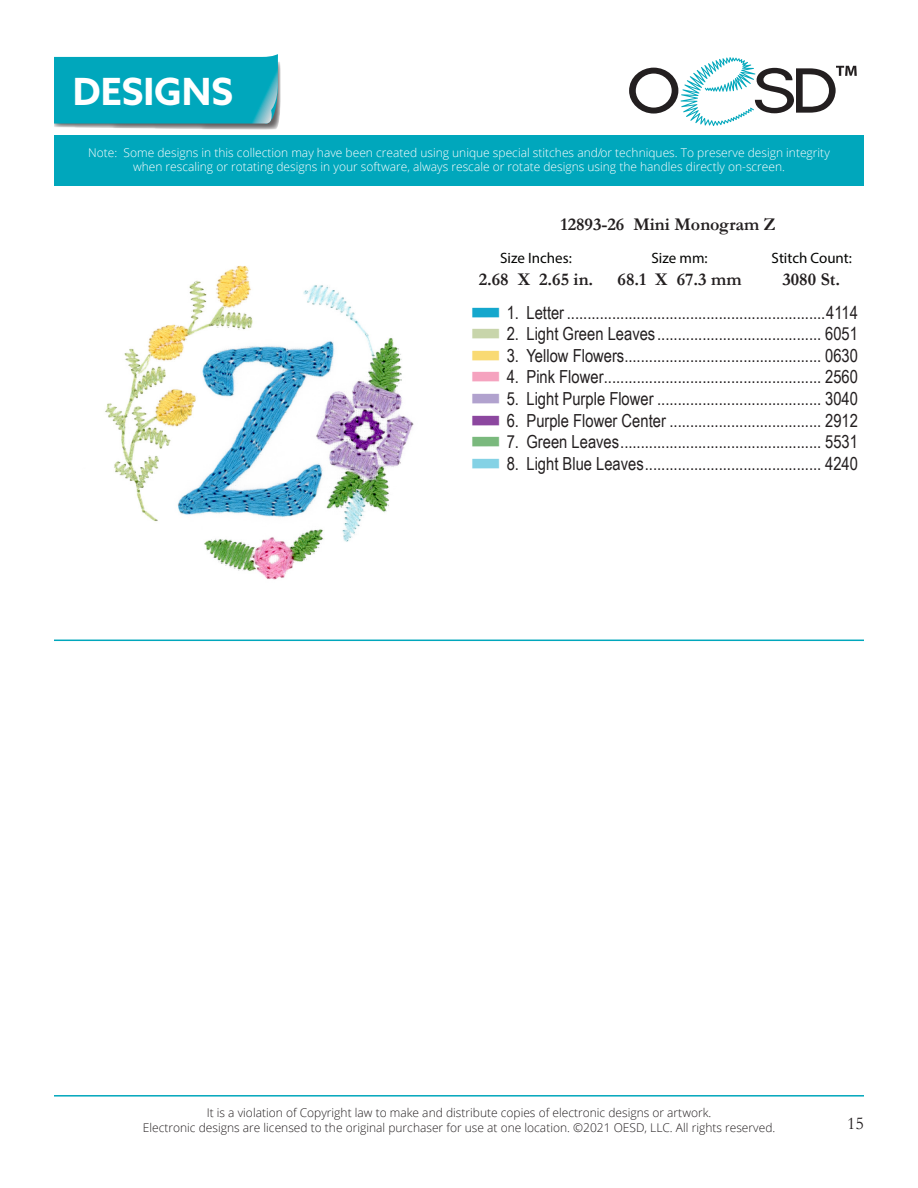
<style>
.page{position:relative;width:918px;height:1188px;background:#fff}
.page>*{position:absolute;margin:0;border:0;box-sizing:border-box;transform-origin:0 0}
.t1{font:700 37.5px "Azo Sans";color:#fff}
.t2{font:18px "Arial Narrow";color:#231f20}
.t3{font:700 18px "Garamond";color:#231f20}
.t4{font:18px "Garamond";color:#231f20}
.t5{font:15px "Myriad Pro";color:#040503}
.t6{font:300 12px/14.4px "Open Sans";color:#fff;text-align:center}
.t7{font:300 12px "Open Sans";color:#231f20}
.s1{font-family:"threadchart";color:#14a7cd}
.s2{font-family:"threadchart";color:#c8d5ab}
.s3{font-family:"threadchart";color:#f9da73}
.s4{font-family:"threadchart";color:#f5a3bf}
.s5{font-family:"threadchart";color:#b1a2ce}
.s6{font-family:"threadchart";color:#8c479f}
.s7{font-family:"threadchart";color:#7ab97d}
.s8{font-family:"threadchart";color:#84d2e5}
</style>
<div class="page">
<svg style="left:629px;top:57px;width:228px;height:69px"></svg>
<div style="left:54px;top:135px;width:810px;height:51px;background:#00a7bc"></div>
<hr style="left:54px;top:640px;width:810px;height:1px;background:#00a7bc">
<hr style="left:54px;top:1095px;width:810px;height:2px;background:#00a7bc">
<svg style="left:54px;top:54px;width:227px;height:76px;background:#1fabbd"></svg>
<img style="left:105px;top:265px;width:309px;height:315px">
<p class="t1" style="left:73px;top:67px;width:162px">DESIGNS</p>
<p class="t6" style="left:88px;top:145px;width:743px">Note: Some designs in this collection may have been created using unique special stitches and/or techniques. To preserve design integrity when rescaling or rotating designs in your software, always rescale or rotate designs using the handles directly on-screen.</p>
<p class="t3" style="left:561px;top:212px;width:217px">12893-26 Mini Monogram Z</p>
<p class="t3" style="left:479px;top:267px;width:116px">2.68 X 2.65 in.</p>
<p class="t3" style="left:618px;top:267px;width:125px">68.1 X 67.3 mm</p>
<p class="t3" style="left:782px;top:267px;width:59px">3080 St.</p>
<p class="t5" style="left:500px;top:248px;width:73px">Size Inches:</p>
<p class="t5" style="left:652px;top:248px;width:58px">Size mm:</p>
<p class="t5" style="left:772px;top:248px;width:82px">Stitch Count:</p>
<p class="t2" style="left:472px;top:299px;width:387px"><span class="s1">n</span> 1. Letter ...............................................................4114</p>
<p class="t2" style="left:472px;top:321px;width:387px"><span class="s2">n</span> 2. Light Green Leaves........................................ 6051</p>
<p class="t2" style="left:472px;top:342px;width:387px"><span class="s3">n</span> 3. Yellow Flowers................................................ 0630</p>
<p class="t2" style="left:472px;top:364px;width:387px"><span class="s4">n</span> 4. Pink Flower..................................................... 2560</p>
<p class="t2" style="left:472px;top:385px;width:387px"><span class="s5">n</span> 5. Light Purple Flower ........................................ 3040</p>
<p class="t2" style="left:472px;top:407px;width:387px"><span class="s6">n</span> 6. Purple Flower Center ..................................... 2912</p>
<p class="t2" style="left:472px;top:429px;width:387px"><span class="s7">n</span> 7. Green Leaves................................................. 5531</p>
<p class="t2" style="left:472px;top:450px;width:387px"><span class="s8">n</span> 8. Light Blue Leaves........................................... 4240</p>
<p class="t7" style="left:207px;top:1105px;width:506px">It is a violation of Copyright law to make and distribute copies of electronic designs or artwork.</p>
<p class="t7" style="left:143px;top:1119px;width:634px">Electronic designs are licensed to the original purchaser for use at one location. ©2021 OESD, LLC. All rights reserved.</p>
<p class="t4" style="left:847px;top:1111px;width:18px">15</p>
</div>
